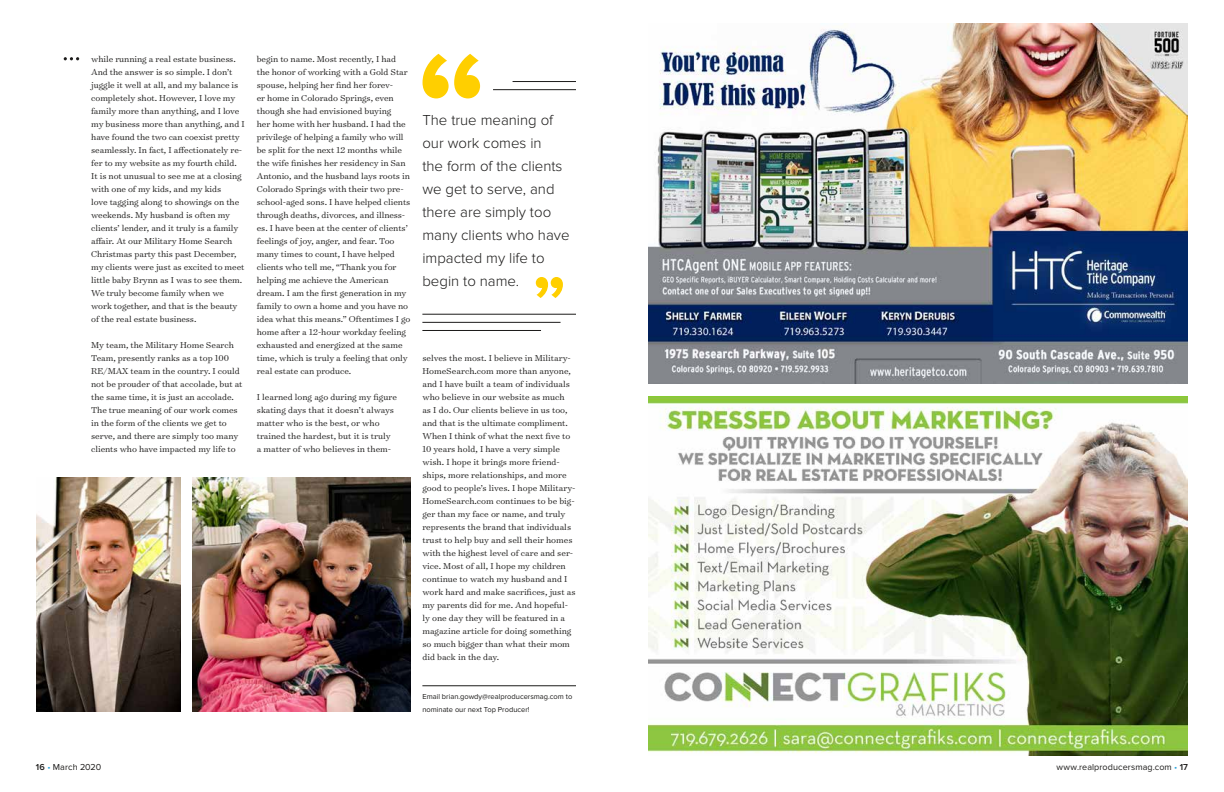
<style>
.page{position:relative;width:1224px;height:792px;background:#fff}
.page>*{position:absolute;margin:0;border:0;box-sizing:border-box;transform-origin:0 0}
.t1{font:300 15px/23px "Proxima Nova";color:#1c1b1a}
.t2{font:300 9.8px/13px "Surveyor Text";letter-spacing:-.005em;color:#1c1b1a}
.t3{font:9px "Proxima Nova";letter-spacing:.01em;color:#1c1b1a}
.t4{font:7.5px/13px "Proxima Nova";color:#1c1b1a}
.s1{font-weight:600}
.s2{color:#2ea5dc}
</style>
<div class="page">
<img style="left:648px;top:24px;width:540px;height:360px">
<img style="left:648px;top:396px;width:540px;height:360px">
<img style="left:193px;top:477px;width:217px;height:235px">
<img style="left:36px;top:477px;width:145px;height:235px">
<hr style="left:422px;top:686px;width:154px;height:1px;background:#1c1b1a">
<svg style="left:64px;top:57px;width:15px;height:3px"></svg>
<hr style="left:422px;top:314px;width:154px;height:1px;background:#1c1b1a">
<hr style="left:422px;top:322px;width:139px;height:1px;background:#1c1b1a">
<hr style="left:493px;top:90px;width:83px;height:1px;background:#1c1b1a">
<hr style="left:422px;top:330px;width:119px;height:1px;background:#1c1b1a">
<hr style="left:513px;top:81px;width:63px;height:1px;background:#1c1b1a">
<svg style="left:423px;top:54px;width:57px;height:44px"></svg>
<svg style="left:536px;top:277px;width:27px;height:21px"></svg>
<p class="t2" style="left:91px;top:52px;width:155px">while running a real estate business.<br>And the answer is so simple. I don’t juggle it well at all, and my balance is completely shot. However, I love my family more than anything, and I love my business more than anything, and I have found the two can coexist pretty seamlessly. In fact, I affectionately re&shy;fer to my website as my fourth child.<br>It is not unusual to see me at a closing with one of my kids, and my kids<br>love tagging along to showings on the weekends. My husband is often my clients’ lender, and it truly is a family affair. At our Military Home Search Christmas party this past December, my clients were just as excited to meet little baby Brynn as I was to see them.<br>We truly become family when we work together, and that is the beauty of the real estate business.</p>
<p class="t2" style="left:91px;top:338px;width:153px">My team, the Military Home Search Team, presently ranks as a top 100<br>RE/MAX team in the country. I could not be prouder of that accolade, but at the same time, it is just an accolade.<br>The true meaning of our work comes in the form of the clients we get to serve, and there are simply too many clients who have impacted my life to</p>
<p class="t2" style="left:257px;top:52px;width:155px">begin to name. Most recently, I had the honor of working with a Gold Star spouse, helping her find her forev-<br>er home in Colorado Springs, even though she had envisioned buying<br>her home with her husband. I had the privilege of helping a family who will be split for the next 12 months while the wife finishes her residency in San Antonio, and the husband lays roots in Colorado Springs with their two pre&shy;school-aged sons. I have helped clients through deaths, divorces, and illness&shy;es. I have been at the center of clients’ feelings of joy, anger, and fear. Too many times to count, I have helped clients who tell me, “Thank you for helping me achieve the American dream. I am the first generation in my family to own a home and you have no idea what this means.” Oftentimes I go home after a 12-hour workday feeling exhausted and energized at the same time, which is truly a feeling that only real estate can produce.</p>
<p class="t2" style="left:257px;top:390px;width:142px">I learned long ago during my figure skating days that it doesn’t always matter who is the best, or who trained the hardest, but it is truly a matter of who believes in them-</p>
<h1 class="t1" style="left:422px;top:109px;width:149px">The true meaning of our work comes in<br>the form of the clients we get to serve, and there are simply too many clients who have impacted my life to begin to name.</h1>
<p class="t2" style="left:422px;top:351px;width:155px">selves the most. I believe in Military-HomeSearch.com more than anyone, and I have built a team of individuals who believe in our website as much as I do. Our clients believe in us too, and that is the ultimate compliment.<br>When I think of what the next five to 10 years hold, I have a very simple wish. I hope it brings more friend&shy;ships, more relationships, and more good to people’s lives. I hope Military-HomeSearch.com continues to be big&shy;ger than my face or name, and truly represents the brand that individuals trust to help buy and sell their homes with the highest level of care and ser&shy;vice. Most of all, I hope my children continue to watch my husband and I work hard and make sacrifices, just as my parents did for me. And hopeful&shy;ly one day they will be featured in a magazine article for doing something so much bigger than what their mom did back in the day.</p>
<p class="t4" style="left:422px;top:690px;width:152px">Email brian.gowdy@realproducersmag.com to nominate our next Top Producer!</p>
<p class="t3" style="left:36px;top:762px;width:67px"><span class="s1">16</span> <span class="s2">•</span> March 2020</p>
<p class="t3" style="left:1057px;top:762px;width:133px">www.realproducersmag.com <span class="s2">•</span> <span class="s1">17</span></p>
</div>
